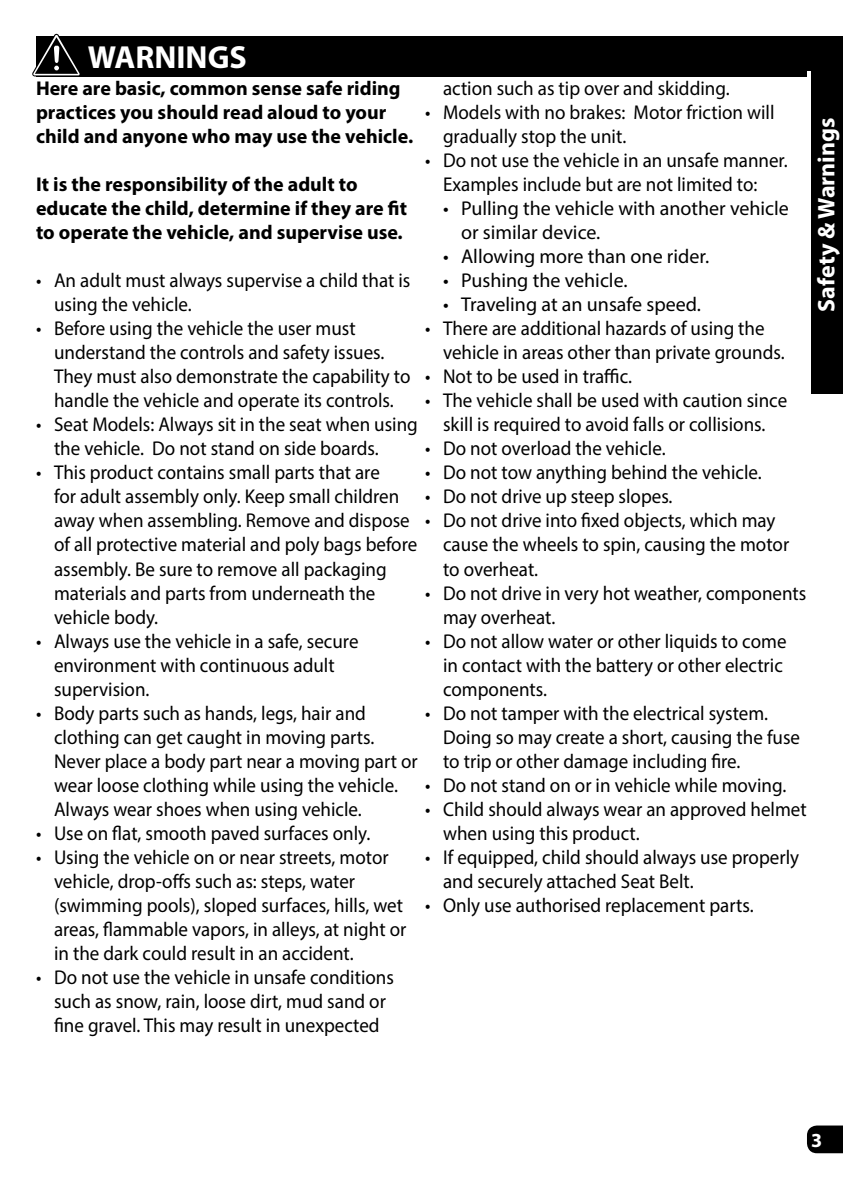
<style>
.page{position:relative;width:843px;height:1190px;background:#fff}
.page>*{position:absolute;margin:0;border:0;box-sizing:border-box;transform-origin:0 0}
.t1{font:700 32px "Myriad Pro";color:#fff}
.t2{font:700 24px "Myriad Pro";color:#fff}
.t3{font:20px/24px "Myriad Pro";color:#000;scale:.95 1}
.t4{font:700 20px/24px "Myriad Pro";color:#000}
.t5{font:20px/24px "Myriad Pro";color:#000}
.t6{font:700 20px "Myriad Pro";color:#fff}
</style>
<div class="page">
<div style="left:810px;top:36px;width:32px;height:357px;background:#000"></div>
<svg style="left:807px;top:1125px;width:35px;height:28px"></svg>
<div style="left:36px;top:36px;width:770px;height:40px;background:#000"></div>
<svg style="left:32px;top:33px;width:54px;height:44px"></svg>
<h1 class="t1" style="left:88px;top:36px;width:161px">WARNINGS</h1>
<p class="t4" style="left:36px;top:76px;width:378px">Here are basic, common sense safe riding practices you should read aloud to your child and anyone who may use the vehicle.</p>
<p class="t4" style="left:36px;top:172px;width:372px">It is the responsibility of the adult to educate the child, determine if they are fit to operate the vehicle, and supervise use.</p>
<p class="t3" style="left:54px;top:268px;width:376px;text-indent:-18px">• An adult must always supervise a child that is using the vehicle.</p>
<p class="t3" style="left:54px;top:316px;width:376px;text-indent:-18px">• Before using the vehicle the user must understand the controls and safety issues.<br>They must also demonstrate the capability to handle the vehicle and operate its controls.</p>
<p class="t3" style="left:54px;top:412px;width:384px;text-indent:-18px">• Seat Models: Always sit in the seat when using the vehicle. Do not stand on side boards.</p>
<p class="t3" style="left:54px;top:460px;width:384px;text-indent:-18px">• This product contains small parts that are<br>for adult assembly only. Keep small children away when assembling. Remove and dispose of all protective material and poly bags before assembly. Be sure to remove all packaging materials and parts from underneath the vehicle body.</p>
<p class="t3" style="left:54px;top:628px;width:322px;text-indent:-18px">• Always use the vehicle in a safe, secure environment with continuous adult supervision.</p>
<p class="t3" style="left:54px;top:700px;width:384px;text-indent:-18px">• Body parts such as hands, legs, hair and clothing can get caught in moving parts.<br>Never place a body part near a moving part or wear loose clothing while using the vehicle.<br>Always wear shoes when using vehicle.</p>
<p class="t3" style="left:36px;top:820px;width:353px">• Use on flat, smooth paved surfaces only.</p>
<p class="t3" style="left:54px;top:844px;width:372px;text-indent:-18px">• Using the vehicle on or near streets, motor vehicle, drop-offs such as: steps, water (swimming pools), sloped surfaces, hills, wet areas, flammable vapors, in alleys, at night or in the dark could result in an accident.</p>
<p class="t3" style="left:36px;top:964px;width:378px;text-align:center">• Do not use the vehicle in unsafe conditions such as snow, rain, loose dirt, mud sand or fine gravel. This may result in unexpected</p>
<p class="t3" style="left:443px;top:76px;width:303px">action such as tip over and skidding.</p>
<p class="t3" style="left:443px;top:100px;width:350px;text-indent:-18px">• Models with no brakes: Motor friction will gradually stop the unit.</p>
<p class="t3" style="left:443px;top:148px;width:364px;text-indent:-18px">• Do not use the vehicle in an unsafe manner.<br>Examples include but are not limited to:</p>
<p class="t5" style="left:461px;top:196px;width:329px;text-indent:-18px">• Pulling the vehicle with another vehicle or similar device.</p>
<p class="t5" style="left:443px;top:244px;width:267px">• Allowing more than one rider.</p>
<p class="t5" style="left:443px;top:268px;width:186px">• Pushing the vehicle.</p>
<p class="t5" style="left:443px;top:292px;width:259px">• Traveling at an unsafe speed.</p>
<p class="t3" style="left:443px;top:316px;width:361px;text-indent:-18px">• There are additional hazards of using the vehicle in areas other than private grounds.</p>
<p class="t3" style="left:425px;top:364px;width:219px">• Not to be used in traffic.</p>
<p class="t3" style="left:425px;top:388px;width:382px;text-align:center">• The vehicle shall be used with caution since skill is required to avoid falls or collisions.</p>
<p class="t3" style="left:425px;top:436px;width:255px">• Do not overload the vehicle.</p>
<p class="t3" style="left:425px;top:460px;width:356px">• Do not tow anything behind the vehicle.</p>
<p class="t3" style="left:425px;top:484px;width:262px">• Do not drive up steep slopes.</p>
<p class="t3" style="left:443px;top:508px;width:366px;text-indent:-18px">• Do not drive into fixed objects, which may cause the wheels to spin, causing the motor to overheat.</p>
<p class="t3" style="left:443px;top:580px;width:384px;text-indent:-18px">• Do not drive in very hot weather, components may overheat.</p>
<p class="t3" style="left:443px;top:628px;width:363px;text-indent:-18px">• Do not allow water or other liquids to come in contact with the battery or other electric components.</p>
<p class="t3" style="left:443px;top:700px;width:377px;text-indent:-18px">• Do not tamper with the electrical system.<br>Doing so may create a short, causing the fuse to trip or other damage including fire.</p>
<p class="t3" style="left:425px;top:772px;width:381px">• Do not stand on or in vehicle while moving.</p>
<p class="t3" style="left:443px;top:796px;width:384px;text-indent:-18px">• Child should always wear an approved helmet when using this product.</p>
<p class="t3" style="left:443px;top:844px;width:376px;text-indent:-18px">• If equipped, child should always use properly and securely attached Seat Belt.</p>
<p class="t3" style="left:425px;top:892px;width:347px">• Only use authorised replacement parts.</p>
<p class="t2" style="left:810px;top:312px;width:196px;rotate:-90deg">Safety &amp; Warnings</p>
<p class="t6" style="left:811px;top:1127px;width:13px">3</p>
</div>
